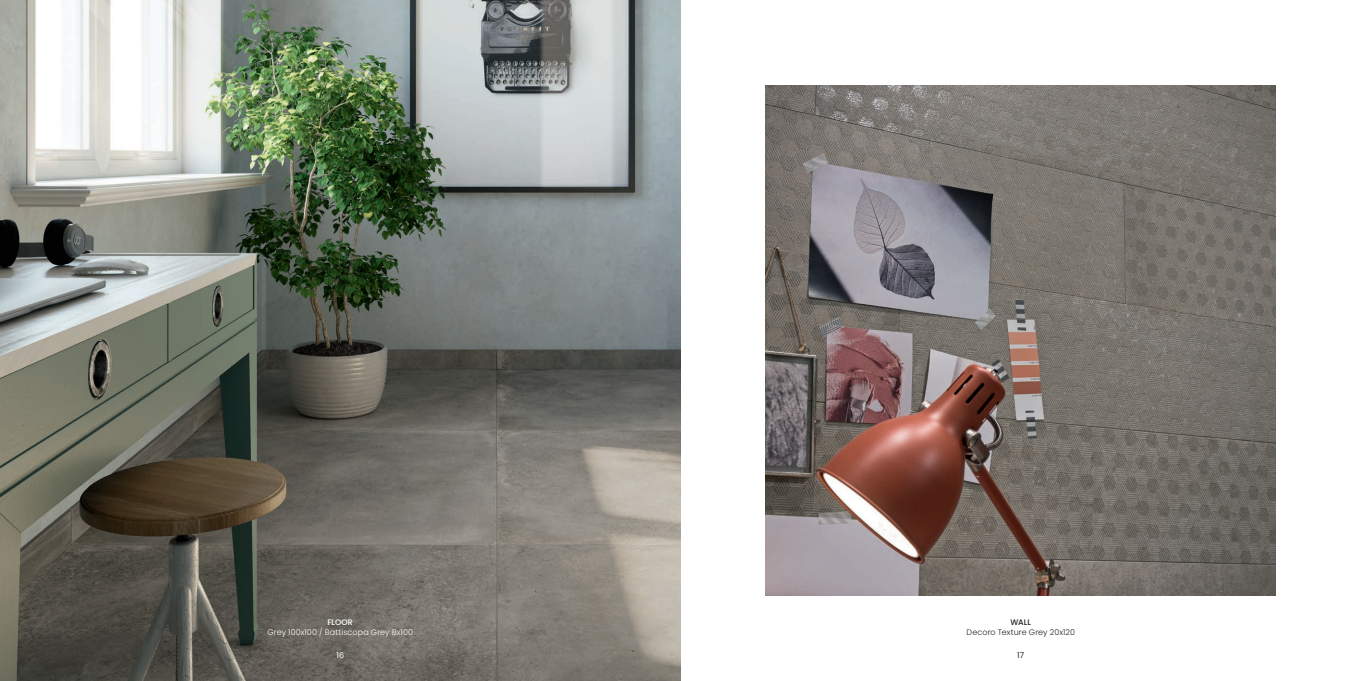
<style>
.page{position:relative;width:1361px;height:681px;background:#fff}
.page>*{position:absolute;margin:0;border:0;box-sizing:border-box;transform-origin:0 0}
.t1{font:300 8px "Poppins";letter-spacing:.015em;color:#fff}
.t2{font:300 8px "Poppins";letter-spacing:.01em;color:#231f20}
.t3{font:500 8px "Poppins";letter-spacing:.01em;color:#fff}
.t4{font:500 8px "Poppins";color:#231f20}
.t5{font:8px "Poppins";color:#fff}
.t6{font:8px "Poppins";color:#231f20}
</style>
<div class="page">
<img style="left:0;top:0;width:680px;height:680px">
<img style="left:765px;top:85px;width:511px;height:510px">
<p class="t3" style="left:327px;top:617px;width:27px">FLOOR</p>
<p class="t1" style="left:267px;top:627px;width:147px">Grey 100x100 / Battiscopa Grey 8x100</p>
<p class="t4" style="left:1010px;top:617px;width:22px">WALL</p>
<p class="t2" style="left:966px;top:627px;width:110px">Decoro Texture Grey 20x120</p>
<p class="t5" style="left:336px;top:650px;width:9px">16</p>
<p class="t6" style="left:1017px;top:650px;width:8px">17</p>
</div>
